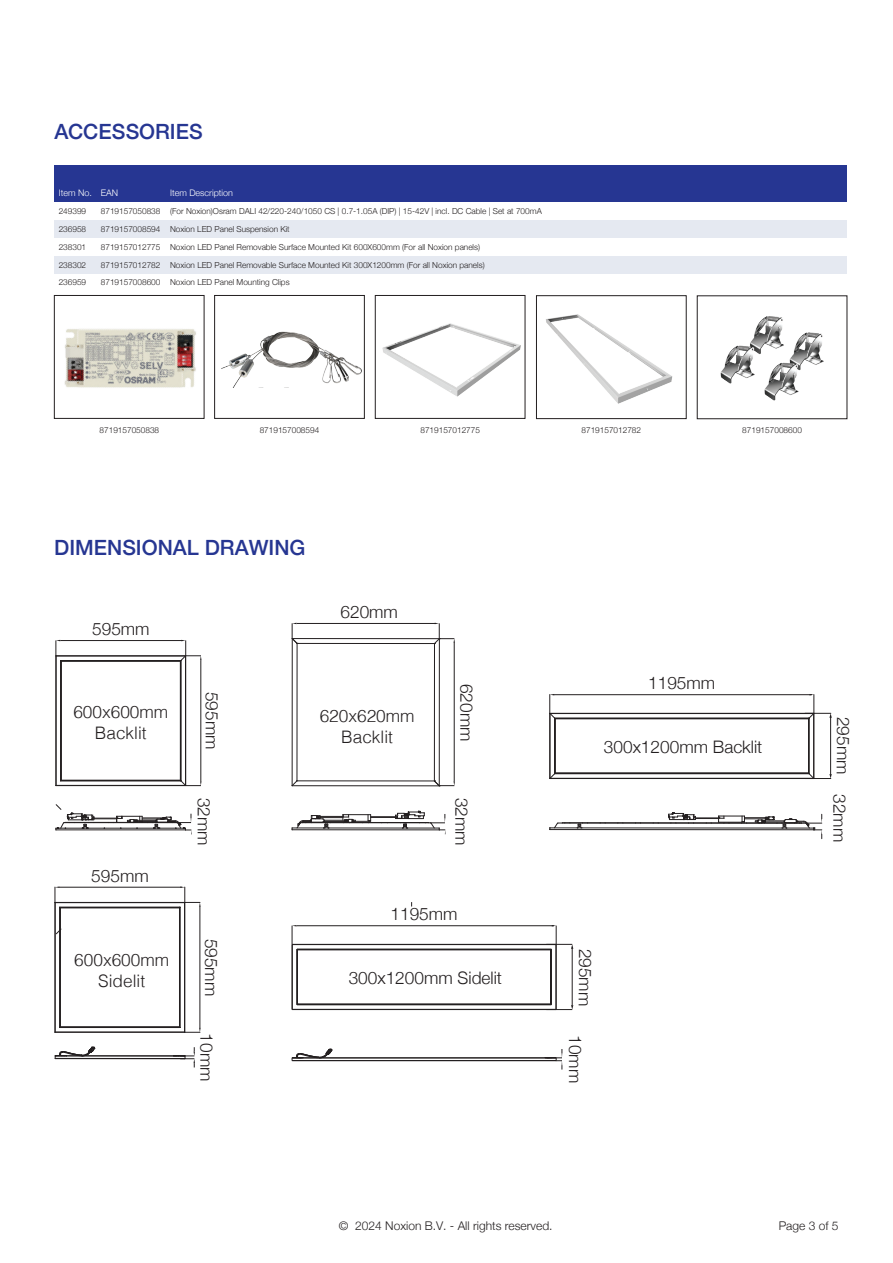
<style>
.page{position:relative;width:893px;height:1263px;background:#fff}
.page>*{position:absolute;margin:0;border:0;box-sizing:border-box;transform-origin:0 0}
.t1{font:500 21px "Helvetica Neue";color:#263692}
.t2{font:300 17.25px "Helvetica Neue";color:#231f20}
.t3{font:300 17.25px/20.7px "Helvetica";color:#231f20;text-align:center}
.t4{font:300 12px "Helvetica Neue";color:#231f20}
.t5{font:300 9px "Helvetica Neue";color:#fff}
.t6{font:300 8.25px/17.9px "Helvetica Neue";color:#231f20;text-align:justify}
</style>
<div class="page">
<hr style="left:556px;top:944px;width:1px;height:65px;background:#231f20">
<hr style="left:551px;top:950px;width:1px;height:54px;background:#231f20">
<hr style="left:292px;top:1009px;width:264px;height:1px;background:#231f20">
<hr style="left:297px;top:1004px;width:254px;height:1px;background:#231f20">
<hr style="left:297px;top:949px;width:254px;height:1px;background:#231f20">
<hr style="left:292px;top:944px;width:264px;height:1px;background:#231f20">
<hr style="left:297px;top:949px;width:1px;height:56px;background:#231f20">
<hr style="left:292px;top:944px;width:1px;height:65px;background:#231f20">
<hr style="left:292px;top:1060px;width:264px;height:1px;background:#231f20">
<hr style="left:292px;top:1058px;width:264px;height:1px;background:#231f20">
<hr style="left:292px;top:1057px;width:264px;height:1px;background:#231f20">
<svg style="left:292px;top:1048px;width:41px;height:14px"></svg>
<hr style="left:572px;top:948px;width:1px;height:57px;background:#231f20">
<svg style="left:546px;top:1004px;width:27px;height:6px"></svg>
<hr style="left:296px;top:925px;width:258px;height:1px;background:#231f20">
<svg style="left:292px;top:925px;width:6px;height:25px"></svg>
<svg style="left:546px;top:925px;width:27px;height:25px"></svg>
<svg style="left:544px;top:1049px;width:19px;height:20px"></svg>
<div style="left:54px;top:166px;width:793px;height:36px;background:#263692"></div>
<div style="left:54px;top:256px;width:793px;height:18px;background:#e5e9f1"></div>
<div style="left:54px;top:220px;width:793px;height:18px;background:#e5e9f1"></div>
<div style="left:214px;top:295px;width:151px;height:124px;border:1px solid #231f20"></div>
<div style="left:697px;top:296px;width:150px;height:123px;border:1px solid #231f20"></div>
<img style="left:242px;top:327px;width:122px;height:60px">
<div style="left:375px;top:295px;width:150px;height:124px;border:1px solid #231f20"></div>
<div style="left:536px;top:295px;width:150px;height:124px;border:1px solid #231f20"></div>
<img style="left:374px;top:300px;width:152px;height:103px">
<img style="left:537px;top:307px;width:150px;height:99px">
<hr style="left:814px;top:713px;width:1px;height:65px;background:#231f20">
<hr style="left:813px;top:713px;width:1px;height:65px;background:#231f20">
<hr style="left:809px;top:718px;width:1px;height:55px;background:#231f20">
<hr style="left:808px;top:719px;width:1px;height:54px;background:#231f20">
<hr style="left:550px;top:778px;width:264px;height:1px;background:#231f20">
<hr style="left:555px;top:773px;width:253px;height:1px;background:#231f20">
<hr style="left:555px;top:718px;width:254px;height:1px;background:#231f20">
<hr style="left:550px;top:713px;width:264px;height:1px;background:#231f20">
<hr style="left:555px;top:719px;width:1px;height:54px;background:#231f20">
<hr style="left:554px;top:718px;width:1px;height:56px;background:#231f20">
<hr style="left:550px;top:713px;width:1px;height:65px;background:#231f20">
<hr style="left:549px;top:713px;width:1px;height:65px;background:#231f20">
<hr style="left:830px;top:717px;width:1px;height:57px;background:#231f20">
<hr style="left:554px;top:694px;width:258px;height:1px;background:#231f20">
<hr style="left:562px;top:822px;width:239px;height:1px;background:#231f20">
<hr style="left:558px;top:823px;width:248px;height:1px;background:#231f20">
<hr style="left:550px;top:828px;width:264px;height:1px;background:#231f20">
<hr style="left:550px;top:829px;width:264px;height:1px;background:#231f20">
<svg style="left:577px;top:823px;width:11px;height:6px"></svg>
<svg style="left:668px;top:812px;width:154px;height:27px"></svg>
<svg style="left:549px;top:822px;width:21px;height:8px"></svg>
<hr style="left:292px;top:785px;width:147px;height:1px;background:#231f20">
<hr style="left:297px;top:780px;width:137px;height:1px;background:#231f20">
<hr style="left:439px;top:639px;width:1px;height:147px;background:#231f20">
<hr style="left:434px;top:643px;width:1px;height:138px;background:#231f20">
<svg style="left:293px;top:780px;width:5px;height:6px"></svg>
<hr style="left:297px;top:643px;width:137px;height:1px;background:#231f20">
<hr style="left:297px;top:643px;width:1px;height:138px;background:#231f20">
<hr style="left:292px;top:638px;width:147px;height:1px;background:#231f20">
<hr style="left:292px;top:638px;width:1px;height:148px;background:#231f20">
<hr style="left:454px;top:643px;width:1px;height:138px;background:#231f20">
<svg style="left:434px;top:780px;width:21px;height:7px"></svg>
<hr style="left:296px;top:623px;width:140px;height:1px;background:#231f20">
<svg style="left:434px;top:623px;width:21px;height:21px"></svg>
<svg style="left:292px;top:623px;width:6px;height:21px"></svg>
<svg style="left:292px;top:811px;width:154px;height:23px"></svg>
<hr style="left:56px;top:656px;width:1px;height:129px;background:#231f20">
<hr style="left:60px;top:660px;width:1px;height:121px;background:#231f20">
<hr style="left:61px;top:661px;width:1px;height:119px;background:#231f20">
<hr style="left:180px;top:661px;width:1px;height:119px;background:#231f20">
<hr style="left:181px;top:660px;width:1px;height:121px;background:#231f20">
<hr style="left:185px;top:656px;width:1px;height:130px;background:#231f20">
<hr style="left:61px;top:661px;width:119px;height:1px;background:#231f20">
<hr style="left:61px;top:660px;width:120px;height:1px;background:#231f20">
<hr style="left:56px;top:656px;width:129px;height:1px;background:#231f20">
<hr style="left:56px;top:655px;width:130px;height:1px;background:#231f20">
<hr style="left:201px;top:660px;width:1px;height:121px;background:#231f20">
<hr style="left:60px;top:640px;width:122px;height:1px;background:#231f20">
<svg style="left:56px;top:640px;width:6px;height:22px"></svg>
<hr style="left:55px;top:1058px;width:130px;height:1px;background:#231f20">
<hr style="left:55px;top:1055px;width:130px;height:1px;background:#231f20">
<svg style="left:55px;top:1047px;width:41px;height:13px"></svg>
<hr style="left:55px;top:903px;width:1px;height:129px;background:#231f20">
<hr style="left:59px;top:907px;width:1px;height:120px;background:#231f20">
<hr style="left:60px;top:908px;width:1px;height:119px;background:#231f20">
<hr style="left:179px;top:908px;width:1px;height:119px;background:#231f20">
<hr style="left:180px;top:907px;width:1px;height:120px;background:#231f20">
<hr style="left:184px;top:903px;width:1px;height:129px;background:#231f20">
<hr style="left:185px;top:902px;width:1px;height:130px;background:#231f20">
<hr style="left:60px;top:907px;width:120px;height:1px;background:#231f20">
<hr style="left:55px;top:902px;width:130px;height:1px;background:#231f20">
<hr style="left:200px;top:907px;width:1px;height:121px;background:#231f20">
<svg style="left:55px;top:1026px;width:146px;height:7px"></svg>
<hr style="left:59px;top:887px;width:122px;height:1px;background:#231f20">
<svg style="left:179px;top:886px;width:22px;height:22px"></svg>
<svg style="left:55px;top:886px;width:6px;height:23px"></svg>
<svg style="left:173px;top:1047px;width:22px;height:20px"></svg>
<svg style="left:56px;top:804px;width:136px;height:30px"></svg>
<svg style="left:180px;top:640px;width:22px;height:22px"></svg>
<svg style="left:56px;top:780px;width:146px;height:6px"></svg>
<svg style="left:549px;top:694px;width:7px;height:25px"></svg>
<svg style="left:805px;top:694px;width:27px;height:25px"></svg>
<svg style="left:805px;top:773px;width:27px;height:6px"></svg>
<svg style="left:549px;top:773px;width:7px;height:6px"></svg>
<img style="left:720px;top:316px;width:104px;height:85px">
<img style="left:53px;top:295px;width:189px;height:124px">
<h1 class="t1" style="left:54px;top:114px;width:150px">ACCESSORIES</h1>
<p class="t5" style="left:59px;top:186px;width:35px">Item No.</p>
<p class="t6" style="left:59px;top:202px;width:29px">249399<br>236958<br>238301<br>238302<br>236959</p>
<p class="t5" style="left:101px;top:186px;width:19px">EAN</p>
<p class="t5" style="left:170px;top:186px;width:64px">Item Description</p>
<p class="t6" style="left:101px;top:202px;width:61px">8719157050838<br>8719157008594<br>8719157012775<br>8719157012782<br>8719157008600</p>
<p class="t6" style="left:170px;top:202px;width:373px;text-align:left">(For Noxion)Osram DALI 42/220-240/1050 CS | 0.7-1.05A (DIP) | 15-42V | incl. DC Cable | Set at 700mA Noxion LED Panel Suspension Kit<br>Noxion LED Panel Removable Surface Mounted Kit 600X600mm (For all Noxion panels)<br>Noxion LED Panel Removable Surface Mounted Kit 300X1200mm (For all Noxion panels)<br>Noxion LED Panel Mounting Clips</p>
<p class="t6" style="left:100px;top:420px;width:61px">8719157050838</p>
<p class="t6" style="left:260px;top:420px;width:61px">8719157008594</p>
<p class="t6" style="left:420px;top:420px;width:61px">8719157012775</p>
<p class="t6" style="left:581px;top:420px;width:61px">8719157012782</p>
<p class="t6" style="left:742px;top:420px;width:61px">8719157008600</p>
<h1 class="t1" style="left:54px;top:531px;width:253px">DIMENSIONAL DRAWING</h1>
<h2 class="t2" style="left:92px;top:615px;width:59px">595mm</h2>
<h2 class="t3" style="left:73px;top:701px;width:96px">600x600mm<br>Backlit</h2>
<h2 class="t2" style="left:91px;top:862px;width:59px">595mm</h2>
<h2 class="t3" style="left:74px;top:948px;width:96px">600x600mm<br>Sidelit</h2>
<h2 class="t2" style="left:226px;top:692px;width:59px;rotate:90deg">595mm</h2>
<h2 class="t2" style="left:218px;top:798px;width:49px;rotate:90deg">32mm</h2>
<h2 class="t2" style="left:225px;top:938px;width:59px;rotate:90deg">595mm</h2>
<h2 class="t2" style="left:221px;top:1033px;width:49px;rotate:90deg">10mm</h2>
<h2 class="t2" style="left:340px;top:598px;width:59px">620mm</h2>
<h2 class="t3" style="left:320px;top:704px;width:96px">620x620mm<br>Backlit</h2>
<h2 class="t2" style="left:480px;top:684px;width:59px;rotate:90deg">620mm</h2>
<h2 class="t2" style="left:475px;top:798px;width:49px;rotate:90deg">32mm</h2>
<h2 class="t2" style="left:390px;top:900px;width:69px">1195mm</h2>
<h2 class="t2" style="left:349px;top:964px;width:155px">300x1200mm Sidelit</h2>
<h2 class="t2" style="left:648px;top:669px;width:69px">1195mm</h2>
<h2 class="t2" style="left:604px;top:733px;width:160px">300x1200mm Backlit</h2>
<h2 class="t2" style="left:599px;top:949px;width:59px;rotate:90deg">295mm</h2>
<h2 class="t2" style="left:589px;top:1035px;width:49px;rotate:90deg">10mm</h2>
<h2 class="t2" style="left:857px;top:717px;width:59px;rotate:90deg">295mm</h2>
<h2 class="t2" style="left:853px;top:794px;width:49px;rotate:90deg">32mm</h2>
<h3 class="t4" style="left:339px;top:1216px;width:215px">© 2024 Noxion B.V. - All rights reserved.</h3>
<h3 class="t4" style="left:779px;top:1216px;width:61px">Page 3 of 5</h3>
</div>
